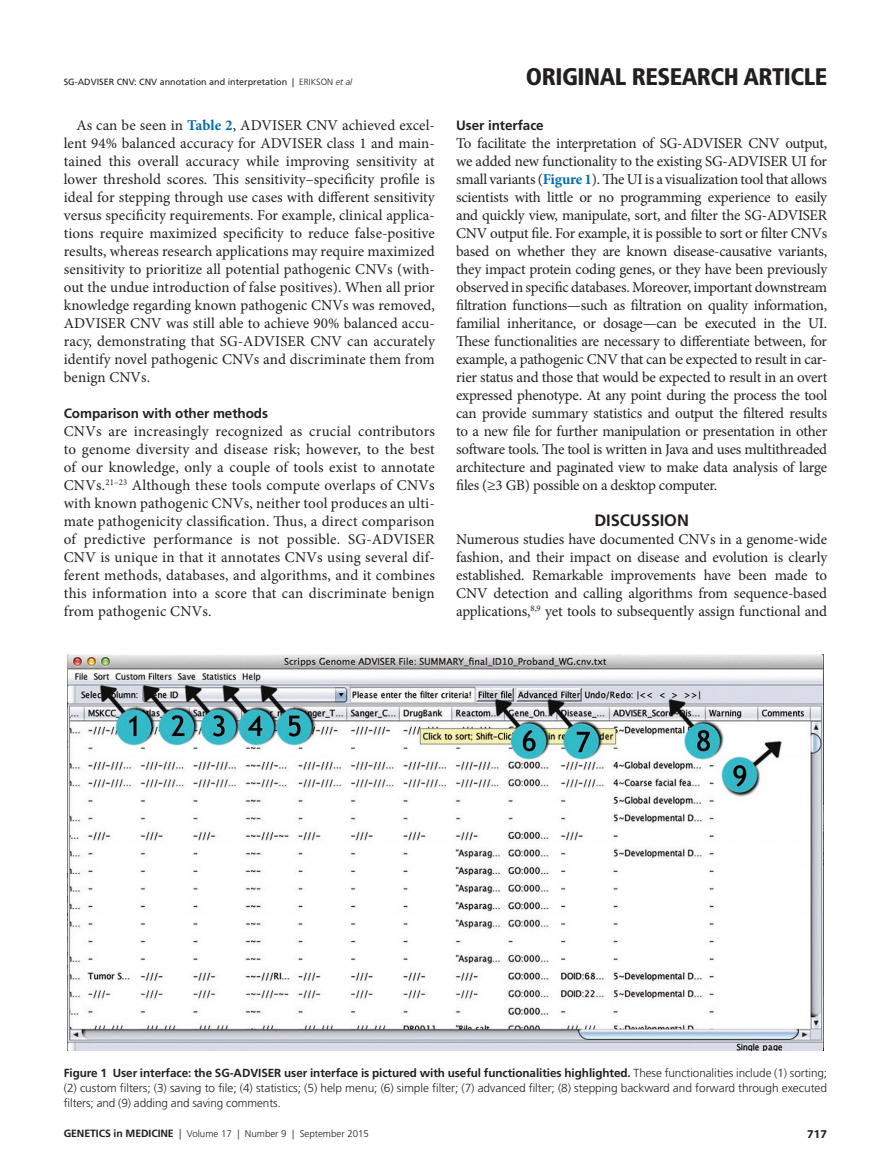
<style>
.page{position:relative;width:891px;height:1175px;background:#fff}
.page>*{position:absolute;margin:0;border:0;box-sizing:border-box;transform-origin:0 0}
.t1{font:900 condensed 24px "Frutiger LT Pro";letter-spacing:-.02em;color:#231f20}
.t2{font:700 16.5px "Frutiger LT Pro";letter-spacing:-.005em;color:#231f20}
.t3{font:15px/18px "Minion Pro";color:#231f20;text-align:justify}
.t4{font:700 13.5px "Frutiger LT Pro";letter-spacing:-.005em;color:#231f20}
.t5{font:700 12px "Myriad Pro";color:#231f20}
.t6{font:300 11.7px/15px "Frutiger LT Pro";letter-spacing:-.005em;color:#231f20;text-align:justify}
.t7{font:700 10.5px "Frutiger LT Pro";color:#231f20}
.t8{font:300 9.75px "Frutiger LT Pro";color:#231f20}
.t9{font:9px "Frutiger LT Pro Roman 2";color:#231f20}
.s1{font-family:"Frutiger LT Pro Light 2"}
.s2{font-family:"Frutiger LT Pro";font-weight:300;font-style:italic}
.s3{font-weight:700;color:#006cb3}
.s4{font-weight:700}
.s5{font-size:10.5px}
</style>
<div class="page">
<img style="left:68px;top:654px;width:756px;height:396px">
<p class="t9" style="left:64px;top:76px;width:290px">SG-ADVISER CNV: CNV annotation and interpretation | <span class="s1">ERIKSON</span> <span class="s2">et al</span></p>
<h1 class="t1" style="left:526px;top:62px;width:303px">ORIGINAL RESEARCH ARTICLE</h1>
<p class="t3" style="left:64px;top:116px;width:373px;text-indent:13px">As can be seen in <span class="s3">Table 2</span>, ADVISER CNV achieved excel&shy;lent 94% balanced accuracy for ADVISER class 1 and main&shy;tained this overall accuracy while improving sensitivity at lower threshold scores. This sensitivity–specificity profile is ideal for stepping through use cases with different sensitivity versus specificity requirements. For example, clinical applica&shy;tions require maximized specificity to reduce false-positive results, whereas research applications may require maximized sensitivity to prioritize all potential pathogenic CNVs (with&shy;out the undue introduction of false positives). When all prior knowledge regarding known pathogenic CNVs was removed, ADVISER CNV was still able to achieve 90% balanced accu&shy;racy, demonstrating that SG-ADVISER CNV can accurately identify novel pathogenic CNVs and discriminate them from benign CNVs.</p>
<p class="t4" style="left:64px;top:405px;width:206px">Comparison with other methods</p>
<p class="t3" style="left:64px;top:422px;width:373px">CNVs are increasingly recognized as crucial contributors to genome diversity and disease risk; however, to the best of our knowledge, only a couple of tools exist to annotate CNVs.<sup>21–23</sup> Although these tools compute overlaps of CNVs with known pathogenic CNVs, neither tool produces an ulti&shy;mate pathogenicity classification. Thus, a direct comparison of predictive performance is not possible. SG-ADVISER CNV is unique in that it annotates CNVs using several dif&shy;ferent methods, databases, and algorithms, and it combines this information into a score that can discriminate benign from pathogenic CNVs.</p>
<p class="t4" style="left:456px;top:117px;width:89px">User interface</p>
<p class="t3" style="left:456px;top:134px;width:373px">To facilitate the interpretation of SG-ADVISER CNV output, we added new functionality to the existing SG-ADVISER UI for small variants (<span class="s3">Figure 1</span>). The UI is a visualization tool that allows scientists with little or no programming experience to easily and quickly view, manipulate, sort, and filter the SG-ADVISER CNV output file. For example, it is possible to sort or filter CNVs based on whether they are known disease-causative variants, they impact protein coding genes, or they have been previously observed in specific databases. Moreover, important downstream filtration functions—such as filtration on quality information, familial inheritance, or dosage—can be executed in the UI.<br>These functionalities are necessary to differentiate between, for example, a pathogenic CNV that can be expected to result in car&shy;rier status and those that would be expected to result in an overt expressed phenotype. At any point during the process the tool can provide summary statistics and output the filtered results to a new file for further manipulation or presentation in other software tools. The tool is written in Java and uses multithreaded architecture and paginated view to make data analysis of large files (≥3 GB) possible on a desktop computer.</p>
<p class="t2" style="left:594px;top:510px;width:96px">DISCUSSION</p>
<p class="t3" style="left:456px;top:530px;width:373px">Numerous studies have documented CNVs in a genome-wide fashion, and their impact on disease and evolution is clearly established. Remarkable improvements have been made to CNV detection and calling algorithms from sequence-based applications,<sup>8,9</sup> yet tools to subsequently assign functional and</p>
<p class="t6" style="left:64px;top:1065px;width:765px"><span class="s4">Figure 1 User interface: the SG-ADVISER user interface is pictured with useful functionalities highlighted.</span> These functionalities include (1) sorting; (2) custom filters; (3) saving to file; (4) statistics; (5) help menu; (6) simple filter; (7) advanced filter; (8) stepping backward and forward through executed filters; and (9) adding and saving comments.</p>
<p class="t7" style="left:64px;top:1127px;width:14px">Genetics</p>
<p class="t7" style="left:114px;top:1127px;width:19px">in medicine</p>
<p class="t8" style="left:179px;top:1128px;width:191px"><span class="s5">|</span> Volume 17 | Number 9 | September 2015</p>
<p class="t5" style="left:807px;top:1126px;width:21px">717</p>
</div>
